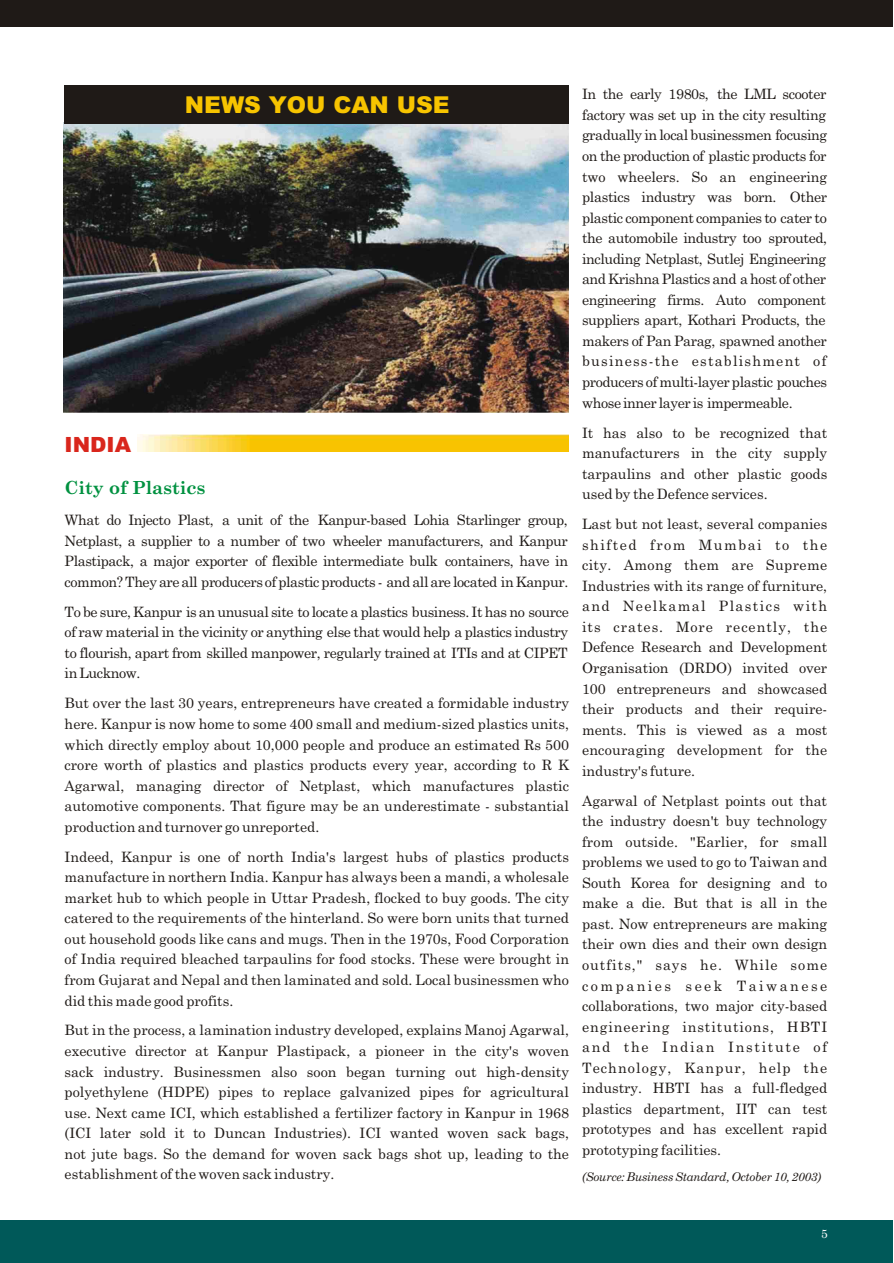
<style>
.page{position:relative;width:894px;height:1263px;background:#fff}
.page>*{position:absolute;margin:0;border:0;box-sizing:border-box;transform-origin:0 0}
.t1{font:900 23.25px "Arial";color:#f7c400}
.t2{font:900 21px "Arial";color:#d9261c}
.t3{font:700 18px "Century Schoolbook";color:#009140}
.t4{font:14.25px/20.5px "Century Schoolbook";color:#1f1a17;text-align:justify}
.t5{font:italic 12px "Century Schoolbook";letter-spacing:-.02em;color:#1f1a17}
.t6{font:12px "Century Schoolbook";color:#fff}
</style>
<div class="page">
<img style="left:64px;top:124px;width:504px;height:288px">
<div style="left:0;top:0;width:893px;height:27px;background:#1f1a17"></div>
<div style="left:0;top:1220px;width:893px;height:43px;background:#005959"></div>
<div style="left:64px;top:85px;width:504px;height:39px;background:#1f1a17"></div>
<img style="left:137px;top:435px;width:431px;height:16px">
<h1 class="t1" style="left:185px;top:96px;width:266px">NEWS YOU CAN USE</h1>
<p class="t4" style="left:582px;top:85px;width:247px">In the early 1980s, the LML scooter factory was set up in the city resulting gradually in local businessmen focusing on the production of plastic products for two wheelers. So an engineering plastics industry was born. Other plastic component companies to cater to the automobile industry too sprouted, including Netplast, Sutlej Engineering and Krishna Plastics and a host of other engineering firms. Auto component suppliers apart, Kothari Products, the makers of Pan Parag, spawned another business-the establishment of producers of multi-layer plastic pouches whose inner layer is impermeable.</p>
<p class="t4" style="left:582px;top:423px;width:247px">It has also to be recognized that manufacturers in the city supply tarpaulins and other plastic goods used by the Defence services.</p>
<p class="t4" style="left:582px;top:515px;width:247px">Last but not least, several companies shifted from Mumbai to the city. Among them are Supreme Industries with its range of furniture, and Neelkamal Plastics with its crates. More recently, the Defence Research and Development Organisation (DRDO) invited over 100 entrepreneurs and showcased their products and their require&shy;ments. This is viewed as a most encouraging development for the industry's future.</p>
<p class="t4" style="left:582px;top:792px;width:247px">Agarwal of Netplast points out that the industry doesn't buy technology from outside. "Earlier, for small problems we used to go to Taiwan and South Korea for designing and to make a die. But that is all in the past. Now entrepreneurs are making their own dies and their own design outfits," says he. While some companies seek Taiwanese collaborations, two major city-based engineering institutions, HBTI and the Indian Institute of Technology, Kanpur, help the industry. HBTI has a full-fledged plastics department, IIT can test prototypes and has excellent rapid prototyping facilities.</p>
<p class="t5" style="left:582px;top:1172px;width:241px">(Source: Business Standard, October 10, 2003)</p>
<h2 class="t2" style="left:65px;top:437px;width:68px">INDIA</h2>
<p class="t3" style="left:65px;top:480px;width:143px">City of Plastics</p>
<p class="t4" style="left:65px;top:511px;width:505px">What do Injecto Plast, a unit of the Kanpur-based Lohia Starlinger group, Netplast, a supplier to a number of two wheeler manufacturers, and Kanpur Plastipack, a major exporter of flexible intermediate bulk containers, have in common? They are all producers of plastic products - and all are located in Kanpur.</p>
<p class="t4" style="left:65px;top:603px;width:506px">To be sure, Kanpur is an unusual site to locate a plastics business. It has no source of raw material in the vicinity or anything else that would help a plastics industry to flourish, apart from skilled manpower, regularly trained at ITIs and at CIPET in Lucknow.</p>
<p class="t4" style="left:65px;top:694px;width:506px">But over the last 30 years, entrepreneurs have created a formidable industry here. Kanpur is now home to some 400 small and medium-sized plastics units, which directly employ about 10,000 people and produce an estimated Rs 500 crore worth of plastics and plastics products every year, according to R K Agarwal, managing director of Netplast, which manufactures plastic automotive components. That figure may be an underestimate - substantial production and turnover go unreported.</p>
<p class="t4" style="left:65px;top:848px;width:506px">Indeed, Kanpur is one of north India's largest hubs of plastics products manufacture in northern India. Kanpur has always been a mandi, a wholesale market hub to which people in Uttar Pradesh, flocked to buy goods. The city catered to the requirements of the hinterland. So were born units that turned out household goods like cans and mugs. Then in the 1970s, Food Corporation of India required bleached tarpaulins for food stocks. These were brought in from Gujarat and Nepal and then laminated and sold. Local businessmen who did this made good profits.</p>
<p class="t4" style="left:65px;top:1021px;width:506px">But in the process, a lamination industry developed, explains Manoj Agarwal, executive director at Kanpur Plastipack, a pioneer in the city's woven sack industry. Businessmen also soon began turning out high-density polyethylene (HDPE) pipes to replace galvanized pipes for agricultural use. Next came ICI, which established a fertilizer factory in Kanpur in 1968 (ICI later sold it to Duncan Industries). ICI wanted woven sack bags, not jute bags. So the demand for woven sack bags shot up, leading to the establishment of the woven sack industry.</p>
<p class="t6" style="left:821px;top:1230px;width:8px">5</p>
</div>
